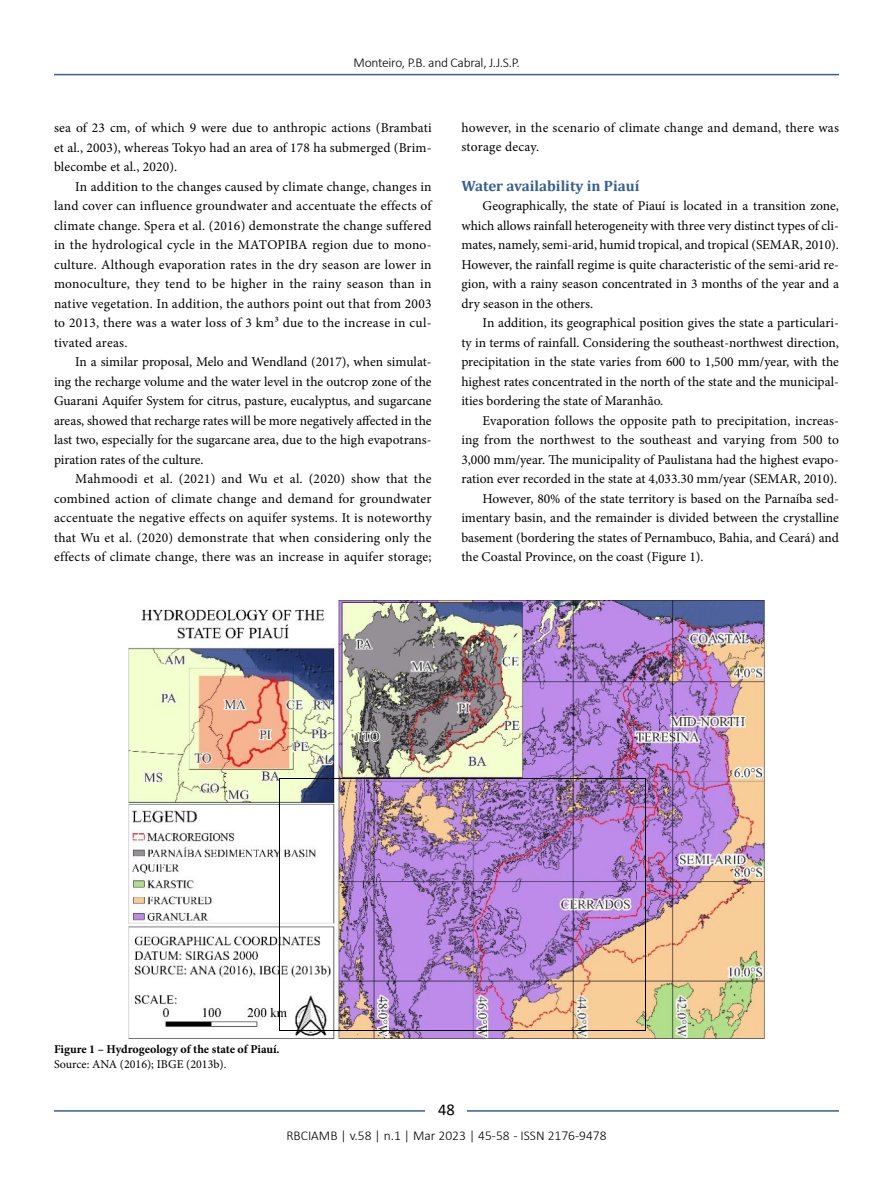
<style>
.page{position:relative;width:893px;height:1191px;background:#fff}
.page>*{position:absolute;margin:0;border:0;box-sizing:border-box;transform-origin:0 0}
.t1{font:16.5px "Calibri";color:#000}
.t2{font:700 15px "Cambria";color:#365f92}
.t3{font:13.5px/19.5px "Minion Pro";color:#000;text-align:justify}
.t4{font:300 13.5px "Calibri";color:#000}
.t5{font:300 13.5px "Calibri";letter-spacing:-.02em;color:#000}
.t6{font:700 12px "Minion Pro";color:#000}
.t7{font:12px "Minion Pro";color:#000}
</style>
<div class="page">
<hr style="left:54px;top:74px;width:785px;height:1px;background:#365f92">
<hr style="left:54px;top:1110px;width:785px;height:1px;background:#365f92">
<div style="left:426px;top:1096px;width:41px;height:26px;background:#fff"></div>
<img style="left:128px;top:600px;width:637px;height:438px">
<hr style="left:280px;top:778px;width:365px;height:1px;background:#000">
<hr style="left:280px;top:779px;width:1px;height:250px;background:#000">
<hr style="left:645px;top:779px;width:1px;height:250px;background:#000">
<hr style="left:280px;top:1029px;width:365px;height:1px;background:#000">
<p class="t5" style="left:354px;top:54px;width:168px">Monteiro, P.B. and Cabral, J.J.S.P.</p>
<p class="t3" style="left:54px;top:118px;width:379px">sea of 23 cm, of which 9 were due to anthropic actions (Brambati et al., 2003), whereas Tokyo had an area of 178 ha submerged (Brim&shy;blecombe et al., 2020).</p>
<p class="t3" style="left:54px;top:176px;width:379px;text-indent:21px">In addition to the changes caused by climate change, changes in land cover can influence groundwater and accentuate the effects of climate change. Spera et al. (2016) demonstrate the change suffered in the hydrological cycle in the MATOPIBA region due to mono&shy;culture. Although evaporation rates in the dry season are lower in monoculture, they tend to be higher in the rainy season than in native vegetation. In addition, the authors point out that from 2003 to 2013, there was a water loss of 3 km³ due to the increase in cul&shy;tivated areas.</p>
<p class="t3" style="left:54px;top:352px;width:379px;text-indent:21px">In a similar proposal, Melo and Wendland (2017), when simulat&shy;ing the recharge volume and the water level in the outcrop zone of the Guarani Aquifer System for citrus, pasture, eucalyptus, and sugarcane areas, showed that recharge rates will be more negatively affected in the last two, especially for the sugarcane area, due to the high evapotrans&shy;piration rates of the culture.</p>
<p class="t3" style="left:54px;top:469px;width:379px;text-indent:21px">Mahmoodi et al. (2021) and Wu et al. (2020) show that the combined action of climate change and demand for groundwater accentuate the negative effects on aquifer systems. It is noteworthy that Wu et al. (2020) demonstrate that when considering only the effects of climate change, there was an increase in aquifer storage;</p>
<p class="t3" style="left:461px;top:118px;width:379px">however, in the scenario of climate change and demand, there was storage decay.</p>
<p class="t2" style="left:461px;top:175px;width:180px">Water availability in Piauí</p>
<p class="t3" style="left:461px;top:196px;width:379px;text-indent:21px">Geographically, the state of Piauí is located in a transition zone, which allows rainfall heterogeneity with three very distinct types of cli&shy;mates, namely, semi-arid, humid tropical, and tropical (SEMAR, 2010).<br>However, the rainfall regime is quite characteristic of the semi-arid re&shy;gion, with a rainy season concentrated in 3 months of the year and a dry season in the others.</p>
<p class="t3" style="left:461px;top:313px;width:379px;text-indent:21px">In addition, its geographical position gives the state a particulari&shy;ty in terms of rainfall. Considering the southeast-northwest direction, precipitation in the state varies from 600 to 1,500 mm/year, with the highest rates concentrated in the north of the state and the municipal&shy;ities bordering the state of Maranhão.</p>
<p class="t3" style="left:483px;top:410px;width:358px">Evaporation follows the opposite path to precipitation, increas-</p>
<p class="t3" style="left:461px;top:430px;width:379px">ing from the northwest to the southeast and varying from 500 to</p>
<p class="t3" style="left:461px;top:449px;width:379px">3,000 mm/year. The municipality of Paulistana had the highest evapo-</p>
<p class="t3" style="left:461px;top:469px;width:377px">ration ever recorded in the state at 4,033.30 mm/year (SEMAR, 2010).</p>
<p class="t3" style="left:483px;top:488px;width:358px">However, 80% of the state territory is based on the Parnaíba sed-</p>
<p class="t3" style="left:461px;top:508px;width:379px">imentary basin, and the remainder is divided between the crystalline</p>
<p class="t3" style="left:461px;top:527px;width:379px">basement (bordering the states of Pernambuco, Bahia, and Ceará) and</p>
<p class="t3" style="left:461px;top:547px;width:244px">the Coastal Province, on the coast (Figure 1).</p>
<p class="t6" style="left:54px;top:1041px;width:227px">Figure 1 – Hydrogeology of the state of Piauí.</p>
<p class="t7" style="left:54px;top:1056px;width:174px">Source: ANA (2016); IBGE (2013b).</p>
<p class="t1" style="left:438px;top:1098px;width:18px">48</p>
<p class="t4" style="left:286px;top:1126px;width:322px">RBCIAMB | v.58 | n.1 | Mar 2023 | 45-58 - ISSN 2176-9478</p>
</div>
